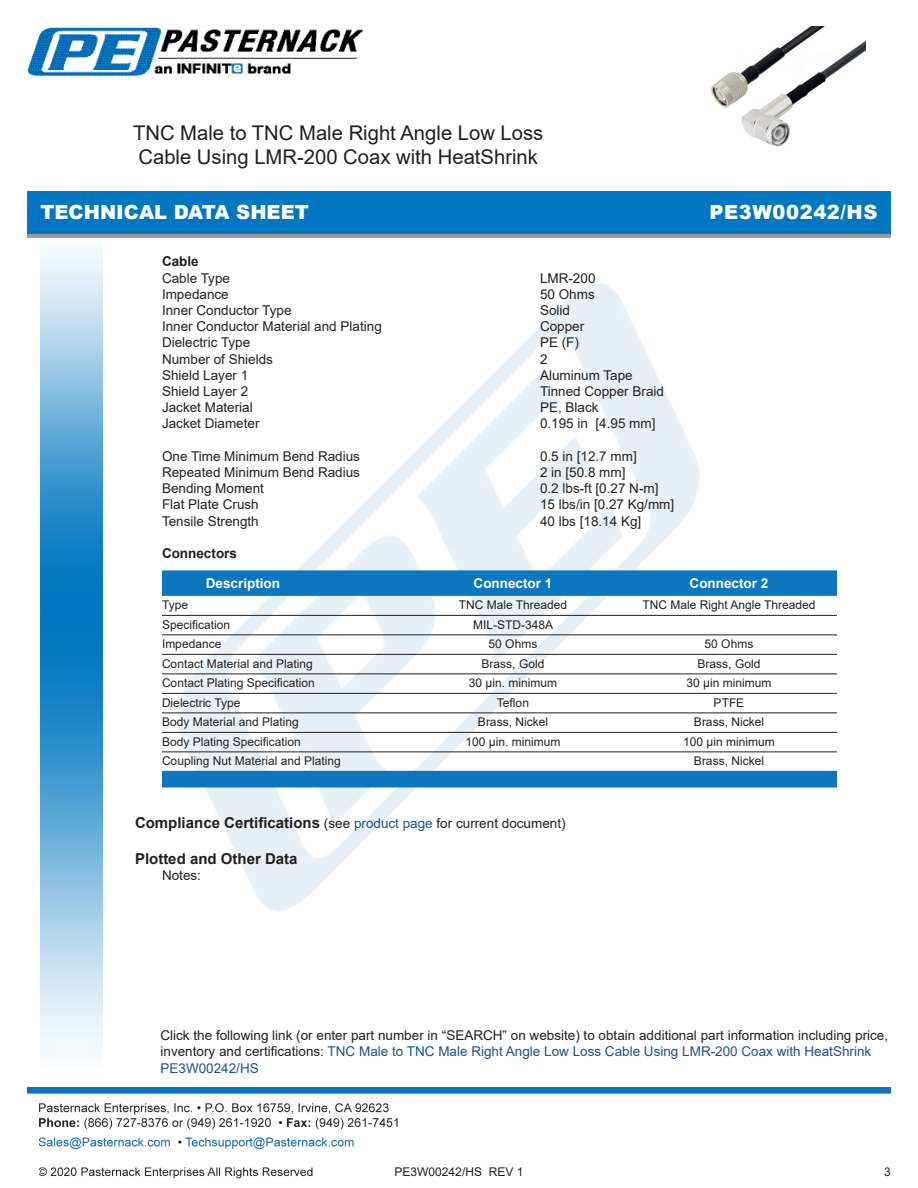
<style>
.page{position:relative;width:918px;height:1188px;background:#fff}
.page>*{position:absolute;margin:0;border:0;box-sizing:border-box;transform-origin:0 0}
.Web_Description_Para{font:20.25px/24.3px "Arial";color:#231f20}
.t1{font:900 19.5px "Arial";color:#fff}
.t2{font:900 19.5px "Arial";letter-spacing:.03em;color:#fff}
.Head1_for_Compliance{font:700 15px "Arial";color:#231f20}
.Specs_Para{font:13.5px "Arial";color:#231f20}
.Description_and_PN_L{font:13.5px/16.2px "Arial";color:#231f20}
.Table_Header_Connect{font:700 13.5px "Arial";color:#fff}
.Head2{font:700 13.5px "Arial";color:#231f20}
.Head3{font:700 13.5px "Arial";color:#231f20}
.Table_Body_Connector{font:12px "Arial";color:#231f20}
.s1{font-weight:400;font-size:13.5px}
.s2{font-weight:400;font-size:13.5px;color:#1a5392}
.s3{color:#1a5392}
</style>
<div class="page">
<img style="left:39px;top:1103px;width:359px;height:76px">
<img style="left:40px;top:248px;width:62px;height:800px">
<img style="left:95px;top:248px;width:726px;height:722px">
<img style="left:27px;top:1088px;width:864px;height:7px">
<img style="left:27px;top:191px;width:864px;height:47px">
<img style="left:27px;top:27px;width:337px;height:50px">
<div style="left:162px;top:570px;width:675px;height:26px;background:#0c77be"></div>
<hr style="left:162px;top:615px;width:675px;height:1px;background:#231f20">
<hr style="left:162px;top:635px;width:675px;height:1px;background:#231f20">
<hr style="left:162px;top:654px;width:675px;height:1px;background:#231f20">
<hr style="left:162px;top:674px;width:675px;height:1px;background:#231f20">
<hr style="left:162px;top:693px;width:675px;height:1px;background:#231f20">
<hr style="left:162px;top:713px;width:675px;height:1px;background:#231f20">
<hr style="left:162px;top:732px;width:675px;height:1px;background:#231f20">
<hr style="left:162px;top:752px;width:675px;height:1px;background:#231f20">
<div style="left:162px;top:771px;width:675px;height:17px;background:#0c77be"></div>
<img style="left:711px;top:27px;width:155px;height:120px">
<h1 class="Web_Description_Para" style="left:133px;top:120px;width:412px">TNC Male to TNC Male Right Angle Low Loss<br>Cable Using LMR-200 Coax with HeatShrink</h1>
<h2 class="t1" style="left:40px;top:198px;width:270px">TECHNICAL DATA SHEET</h2>
<p class="Head3" style="left:162px;top:252px;width:38px">Cable</p>
<p class="Specs_Para" style="left:162px;top:268px;width:70px">Cable Type</p>
<p class="Specs_Para" style="left:540px;top:268px;width:57px">LMR-200</p>
<p class="Specs_Para" style="left:162px;top:285px;width:68px">Impedance</p>
<p class="Specs_Para" style="left:540px;top:285px;width:56px">50 Ohms</p>
<p class="Specs_Para" style="left:162px;top:301px;width:131px">Inner Conductor Type</p>
<p class="Specs_Para" style="left:540px;top:301px;width:32px">Solid</p>
<p class="Specs_Para" style="left:162px;top:317px;width:221px">Inner Conductor Material and Plating</p>
<p class="Specs_Para" style="left:540px;top:317px;width:46px">Copper</p>
<p class="Specs_Para" style="left:162px;top:333px;width:90px">Dielectric Type</p>
<p class="Specs_Para" style="left:540px;top:333px;width:41px">PE (F)</p>
<p class="Specs_Para" style="left:162px;top:349px;width:113px">Number of Shields</p>
<p class="Specs_Para" style="left:540px;top:349px;width:9px">2</p>
<p class="Specs_Para" style="left:162px;top:366px;width:88px">Shield Layer 1</p>
<p class="Specs_Para" style="left:540px;top:366px;width:94px">Aluminum Tape</p>
<p class="Specs_Para" style="left:162px;top:382px;width:88px">Shield Layer 2</p>
<p class="Specs_Para" style="left:540px;top:382px;width:126px">Tinned Copper Braid</p>
<p class="Specs_Para" style="left:162px;top:398px;width:92px">Jacket Material</p>
<p class="Specs_Para" style="left:540px;top:398px;width:60px">PE, Black</p>
<p class="Specs_Para" style="left:162px;top:414px;width:99px">Jacket Diameter</p>
<p class="Specs_Para" style="left:540px;top:414px;width:117px">0.195 in [4.95 mm]</p>
<p class="Specs_Para" style="left:162px;top:447px;width:200px">One Time Minimum Bend Radius</p>
<p class="Specs_Para" style="left:540px;top:447px;width:98px">0.5 in [12.7 mm]</p>
<p class="Specs_Para" style="left:162px;top:463px;width:200px">Repeated Minimum Bend Radius</p>
<p class="Specs_Para" style="left:540px;top:463px;width:87px">2 in [50.8 mm]</p>
<p class="Specs_Para" style="left:162px;top:479px;width:104px">Bending Moment</p>
<p class="Specs_Para" style="left:540px;top:479px;width:120px">0.2 lbs-ft [0.27 N-m]</p>
<p class="Specs_Para" style="left:162px;top:495px;width:98px">Flat Plate Crush</p>
<p class="Specs_Para" style="left:540px;top:495px;width:136px">15 lbs/in [0.27 Kg/mm]</p>
<p class="Specs_Para" style="left:162px;top:512px;width:98px">Tensile Strength</p>
<p class="Specs_Para" style="left:540px;top:512px;width:103px">40 lbs [18.14 Kg]</p>
<p class="Head2" style="left:162px;top:543px;width:77px">Connectors</p>
<p class="Table_Header_Connect" style="left:206px;top:573px;width:76px">Description</p>
<p class="Table_Header_Connect" style="left:474px;top:573px;width:80px">Connector 1</p>
<p class="Table_Header_Connect" style="left:690px;top:573px;width:80px">Connector 2</p>
<p class="Table_Body_Connector" style="left:162px;top:597px;width:28px">Type</p>
<p class="Table_Body_Connector" style="left:459px;top:597px;width:110px">TNC Male Threaded</p>
<p class="Table_Body_Connector" style="left:642px;top:597px;width:175px">TNC Male Right Angle Threaded</p>
<p class="Table_Body_Connector" style="left:162px;top:616px;width:70px">Specification</p>
<p class="Table_Body_Connector" style="left:473px;top:616px;width:82px">MIL-STD-348A</p>
<p class="Table_Body_Connector" style="left:162px;top:636px;width:61px">Impedance</p>
<p class="Table_Body_Connector" style="left:489px;top:636px;width:50px">50 Ohms</p>
<p class="Table_Body_Connector" style="left:705px;top:636px;width:50px">50 Ohms</p>
<p class="Table_Body_Connector" style="left:162px;top:655px;width:152px">Contact Material and Plating</p>
<p class="Table_Body_Connector" style="left:482px;top:655px;width:64px">Brass, Gold</p>
<p class="Table_Body_Connector" style="left:698px;top:655px;width:64px">Brass, Gold</p>
<p class="Table_Body_Connector" style="left:162px;top:675px;width:154px">Contact Plating Specification</p>
<p class="Table_Body_Connector" style="left:469px;top:675px;width:90px">30 µin. minimum</p>
<p class="Table_Body_Connector" style="left:687px;top:675px;width:86px">30 µin minimum</p>
<p class="Table_Body_Connector" style="left:162px;top:694px;width:80px">Dielectric Type</p>
<p class="Table_Body_Connector" style="left:497px;top:694px;width:34px">Teflon</p>
<p class="Table_Body_Connector" style="left:714px;top:694px;width:32px">PTFE</p>
<p class="Table_Body_Connector" style="left:162px;top:714px;width:138px">Body Material and Plating</p>
<p class="Table_Body_Connector" style="left:478px;top:714px;width:72px">Brass, Nickel</p>
<p class="Table_Body_Connector" style="left:694px;top:714px;width:72px">Brass, Nickel</p>
<p class="Table_Body_Connector" style="left:162px;top:733px;width:140px">Body Plating Specification</p>
<p class="Table_Body_Connector" style="left:466px;top:733px;width:96px">100 µin. minimum</p>
<p class="Table_Body_Connector" style="left:683px;top:733px;width:93px">100 µin minimum</p>
<p class="Table_Body_Connector" style="left:162px;top:753px;width:180px">Coupling Nut Material and Plating</p>
<p class="Table_Body_Connector" style="left:694px;top:753px;width:72px">Brass, Nickel</p>
<p class="t2" style="left:710px;top:198px;width:169px">PE3W00242/HS</p>
<p class="Head1_for_Compliance" style="left:135px;top:812px;width:432px">Compliance Certifications <span class="s1">(see</span> <span class="s2">product page</span> <span class="s1">for current document)</span></p>
<p class="Head1_for_Compliance" style="left:135px;top:848px;width:164px">Plotted and Other Data</p>
<p class="Specs_Para" style="left:162px;top:866px;width:41px">Notes:</p>
<p class="Description_and_PN_L" style="left:160px;top:1027px;width:729px">Click the following link (or enter part number in “SEARCH” on website) to obtain additional part information including price, inventory and certifications: <span class="s3">TNC Male to TNC Male Right Angle Low Loss Cable Using LMR-200 Coax with HeatShrink<br>PE3W00242/HS</span></p>
<p class="Table_Body_Connector" style="left:395px;top:1163px;width:130px">PE3W00242/HS REV 1</p>
<p class="Table_Body_Connector" style="left:884px;top:1164px;width:8px">3</p>
</div>
